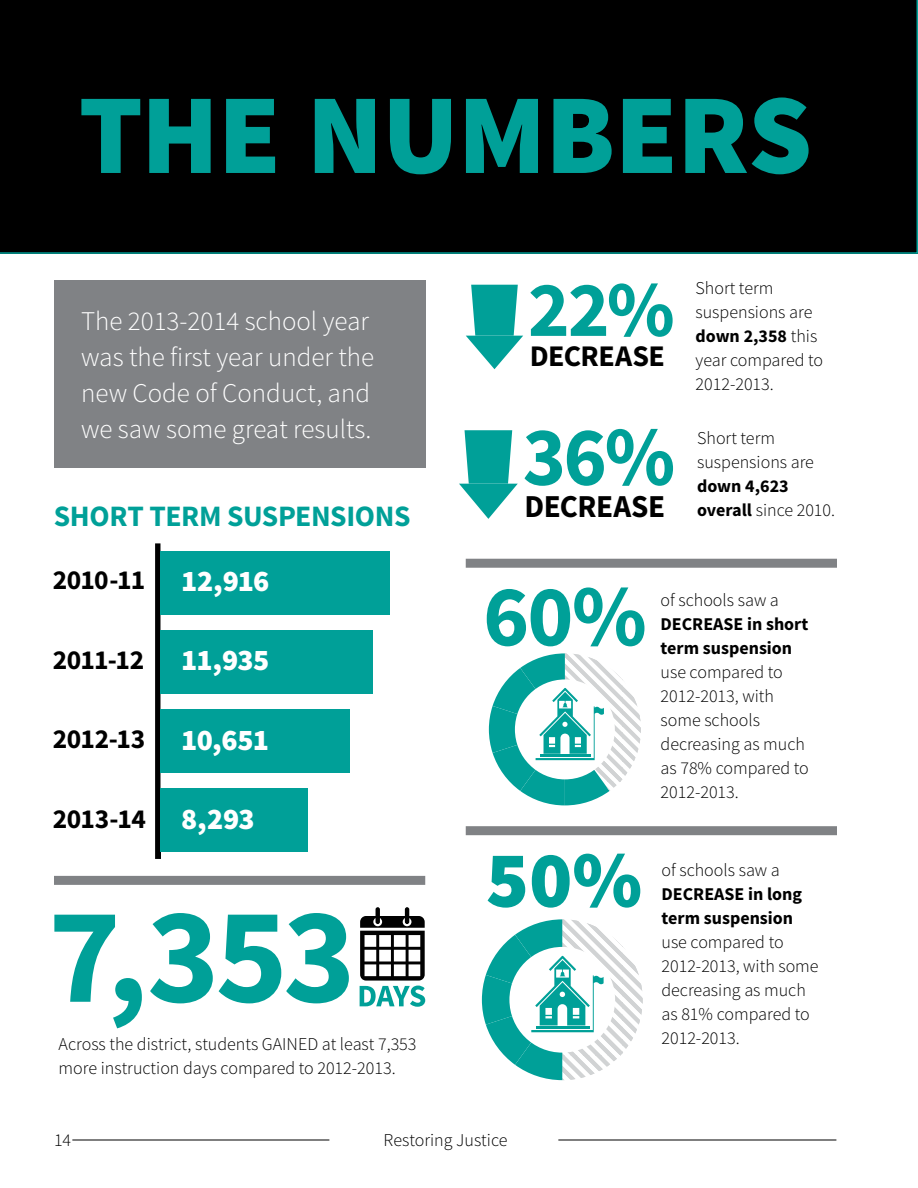
<style>
.page{position:relative;width:918px;height:1188px;background:#fff}
.page>*{position:absolute;margin:0;border:0;box-sizing:border-box;transform-origin:0 0}
.t1{font:900 114px "Source Sans Pro";letter-spacing:-.01em;color:#00a098}
.t2{font:700 84.15px "Source Sans Pro";color:#00a098}
.t3{font:900 80.1px "Source Sans Pro";color:#00a098}
.t4{font:700 79.05px "Source Sans Pro";color:#00a098}
.t5{font:700 31.95px "Source Sans Pro";letter-spacing:-.02em;color:#000}
.t6{font:900 30px "Source Sans Pro";letter-spacing:-.025em;color:#fff}
.t7{font:700 30px "Source Sans Pro";letter-spacing:-.02em;color:#000}
.t8{font:700 29.55px "Source Sans Pro";letter-spacing:-.015em;color:#00a098}
.t9{font:700 27.45px "Source Sans Pro";letter-spacing:-.015em;color:#000}
.t10{font:300 27px/36px "Source Sans Pro";color:#fff}
.t11{font:300 18px/24px "Source Sans Pro";color:#000}
.t12{font:700 18px/24px "Source Sans Pro";color:#000}
.s1{font-weight:700}
.s2{font-weight:300}
</style>
<div class="page">
<hr style="left:72px;top:1140px;width:257px;height:1px;background:#000">
<hr style="left:558px;top:1140px;width:278px;height:1px;background:#000">
<svg style="left:459px;top:430px;width:59px;height:89px"></svg>
<div style="left:0;top:0;width:918px;height:254px;background:#000"></div>
<div style="left:54px;top:280px;width:371px;height:188px;background:#808285"></div>
<div style="left:155px;top:543px;width:5px;height:316px;background:#000"></div>
<div style="left:160px;top:551px;width:230px;height:64px;background:#00a098"></div>
<div style="left:160px;top:630px;width:212px;height:64px;background:#00a098"></div>
<div style="left:160px;top:709px;width:190px;height:64px;background:#00a098"></div>
<div style="left:160px;top:788px;width:148px;height:63px;background:#00a098"></div>
<svg style="left:54px;top:915px;width:88px;height:113px"></svg>
<svg style="left:150px;top:913px;width:63px;height:90px"></svg>
<svg style="left:219px;top:913px;width:130px;height:90px"></svg>
<svg style="left:360px;top:907px;width:65px;height:100px"></svg>
<svg style="left:466px;top:285px;width:57px;height:84px"></svg>
<div style="left:466px;top:559px;width:371px;height:9px;background:#808285"></div>
<div style="left:54px;top:876px;width:371px;height:9px;background:#808285"></div>
<div style="left:466px;top:826px;width:371px;height:9px;background:#808285"></div>
<svg style="left:487px;top:587px;width:157px;height:59px"></svg>
<svg style="left:489px;top:653px;width:152px;height:152px"></svg>
<svg style="left:482px;top:919px;width:161px;height:161px"></svg>
<h1 class="t1" style="left:79px;top:61px;width:735px">THE NUMBERS</h1>
<h3 class="t10" style="left:81px;top:303px;width:295px">The 2013-2014 school year was the first year under the new Code of Conduct, and we saw some great results.</h3>
<h3 class="t8" style="left:54px;top:497px;width:358px">SHORT TERM SUSPENSIONS</h3>
<h3 class="t9" style="left:53px;top:563px;width:94px">2010-11</h3>
<h3 class="t6" style="left:181px;top:561px;width:90px">12,916</h3>
<h3 class="t9" style="left:53px;top:642px;width:93px">2011-12</h3>
<h3 class="t6" style="left:181px;top:641px;width:90px">11,935</h3>
<h3 class="t9" style="left:53px;top:722px;width:94px">2012-13</h3>
<h3 class="t6" style="left:181px;top:720px;width:89px">10,651</h3>
<h3 class="t9" style="left:53px;top:801px;width:95px">2013-14</h3>
<h3 class="t6" style="left:181px;top:800px;width:75px">8,293</h3>
<p class="t11" style="left:59px;top:1032px;width:359px">Across the district, students GAINED at least 7,353 more instruction days compared to 2012-2013.</p>
<h3 class="t4" style="left:528px;top:259px;width:148px">22%</h3>
<h3 class="t7" style="left:530px;top:337px;width:137px">DECREASE</h3>
<h2 class="t2" style="left:523px;top:403px;width:154px">36%</h2>
<h3 class="t5" style="left:525px;top:486px;width:142px">DECREASE</h3>
<p class="t11" style="left:696px;top:276px;width:129px">Short term suspensions are <span class="s1">down 2,358</span> this year compared to<br>2012-2013.</p>
<p class="t11" style="left:697px;top:426px;width:118px">Short term suspensions are</p>
<p class="t12" style="left:697px;top:475px;width:140px">down 4,623 overall <span class="s2">since 2010.</span></p>
<p class="t11" style="left:661px;top:588px;width:120px">of schools saw a</p>
<p class="t12" style="left:661px;top:613px;width:149px">DECREASE in short term suspension</p>
<p class="t11" style="left:661px;top:660px;width:150px">use compared to<br>2012-2013, with some schools decreasing as much as 78% compared to<br>2012-2013.</p>
<h3 class="t3" style="left:486px;top:828px;width:158px">50%</h3>
<p class="t11" style="left:662px;top:858px;width:120px">of schools saw a</p>
<p class="t12" style="left:662px;top:883px;width:142px">DECREASE in long term suspension</p>
<p class="t11" style="left:662px;top:930px;width:159px">use compared to<br>2012-2013, with some decreasing as much as 81% compared to<br>2012-2013.</p>
<p class="t11" style="left:54px;top:1128px;width:19px">14</p>
<p class="t11" style="left:383px;top:1128px;width:126px">Restoring Justice</p>
</div>
